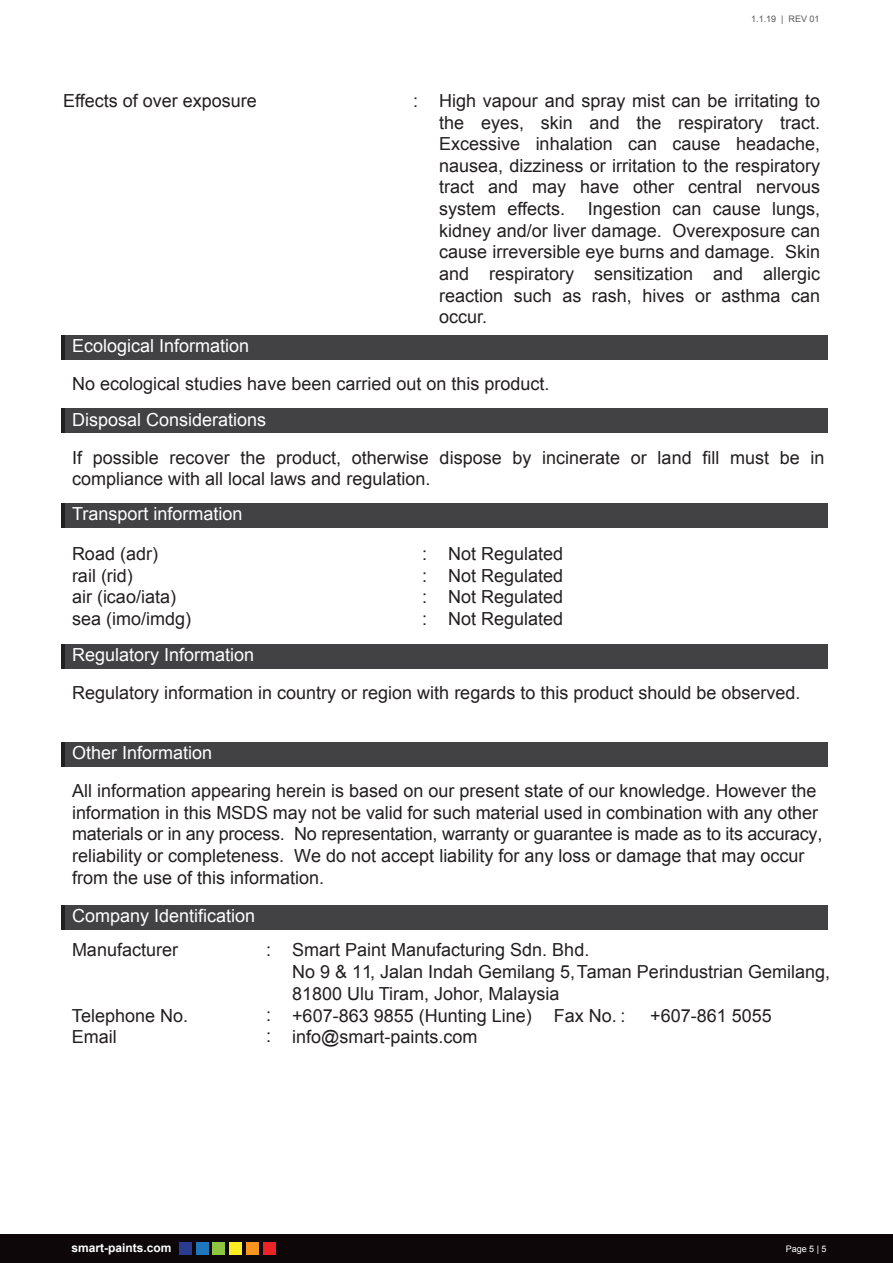
<style>
.page{position:relative;width:893px;height:1263px;background:#fff}
.page>*{position:absolute;margin:0;border:0;box-sizing:border-box;transform-origin:0 0}
.t1{font:18px/21.6px "Arial";color:#231f20}
.t2{font:18px "Arial";color:#fff}
.t3{font:700 12px "Arial";color:#fff}
.t4{font:9px "Arial";color:#58595b}
.t5{font:9px "Arial";color:#fff}
</style>
<div class="page">
<div style="left:0;top:1235px;width:893px;height:28px;background:#0d0709"></div>
<div style="left:179px;top:1242px;width:13px;height:13px;background:#2a3c90"></div>
<div style="left:196px;top:1242px;width:13px;height:13px;background:#2076bc"></div>
<div style="left:213px;top:1242px;width:12px;height:13px;background:#8ec641"></div>
<div style="left:229px;top:1242px;width:13px;height:13px;background:#fcee23"></div>
<div style="left:246px;top:1242px;width:13px;height:13px;background:#f89521"></div>
<div style="left:263px;top:1242px;width:13px;height:13px;background:#ec2427"></div>
<div style="left:61px;top:335px;width:766px;height:24px;background:#424143"></div>
<hr style="left:61px;top:335px;width:4px;height:24px;background:#231f20">
<div style="left:61px;top:503px;width:766px;height:24px;background:#424143"></div>
<div style="left:61px;top:409px;width:766px;height:24px;background:#424143"></div>
<hr style="left:61px;top:409px;width:4px;height:24px;background:#231f20">
<hr style="left:61px;top:503px;width:4px;height:24px;background:#231f20">
<div style="left:61px;top:644px;width:766px;height:24px;background:#424143"></div>
<hr style="left:61px;top:644px;width:4px;height:24px;background:#231f20">
<div style="left:61px;top:742px;width:766px;height:24px;background:#424143"></div>
<hr style="left:61px;top:742px;width:4px;height:24px;background:#231f20">
<div style="left:61px;top:905px;width:767px;height:24px;background:#424143"></div>
<hr style="left:61px;top:905px;width:4px;height:24px;background:#231f20">
<p class="t4" style="left:751px;top:13px;width:70px">1.1.19 | REV 01</p>
<p class="t1" style="left:63px;top:90px;width:195px">Effects of over exposure</p>
<p class="t1" style="left:439px;top:90px;width:382px;text-align:justify;text-indent:-26px">: High vapour and spray mist can be irritating to the eyes, skin and the respiratory tract.<br>Excessive inhalation can cause headache, nausea, dizziness or irritation to the respiratory tract and may have other central nervous system effects.</p>
<p class="t1" style="left:439px;top:198px;width:382px;text-align:justify;text-indent:149px">Ingestion can cause lungs, kidney and/or liver damage. Overexposure can cause irreversible eye burns and damage. Skin and respiratory sensitization and allergic reaction such as rash, hives or asthma can occur.</p>
<p class="t2" style="left:72px;top:334px;width:179px">Ecological Information</p>
<p class="t1" style="left:72px;top:373px;width:479px">No ecological studies have been carried out on this product.</p>
<p class="t2" style="left:72px;top:408px;width:196px">Disposal Considerations</p>
<p class="t1" style="left:72px;top:447px;width:754px">If possible recover the product, otherwise dispose by incinerate or land fill must be in compliance with all local laws and regulation.</p>
<p class="t2" style="left:72px;top:502px;width:172px">Transport information</p>
<p class="t1" style="left:72px;top:543px;width:121px">Road (adr)<br>rail (rid)<br>air (icao/iata) sea (imo/imdg)</p>
<p class="t1" style="left:422px;top:543px;width:7px;text-align:justify">: : : :</p>
<p class="t1" style="left:448px;top:543px;width:117px;text-align:justify">Not Regulated Not Regulated Not Regulated Not Regulated</p>
<p class="t2" style="left:72px;top:643px;width:184px">Regulatory Information</p>
<p class="t1" style="left:72px;top:682px;width:730px">Regulatory information in country or region with regards to this product should be observed.</p>
<p class="t2" style="left:72px;top:741px;width:142px">Other Information</p>
<p class="t1" style="left:72px;top:780px;width:752px">All information appearing herein is based on our present state of our knowledge. However the information in this MSDS may not be valid for such material used in combination with any other materials or in any process. No representation, warranty or guarantee is made as to its accuracy, reliability or completeness. We do not accept liability for any loss or damage that may occur from the use of this information.</p>
<p class="t2" style="left:72px;top:904px;width:185px">Company Identification</p>
<p class="t1" style="left:72px;top:939px;width:108px">Manufacturer</p>
<p class="t1" style="left:292px;top:939px;width:539px;text-indent:-26px">: Smart Paint Manufacturing Sdn. Bhd.<br>No 9 &amp; 11, Jalan Indah Gemilang 5,Taman Perindustrian Gemilang,<br>81800 Ulu Tiram, Johor, Malaysia</p>
<p class="t1" style="left:72px;top:1005px;width:118px">Telephone No.</p>
<p class="t1" style="left:266px;top:1004px;width:7px">:</p>
<p class="t1" style="left:554px;top:1005px;width:73px">Fax No. :</p>
<p class="t1" style="left:72px;top:1026px;width:47px">Email</p>
<p class="t1" style="left:266px;top:1026px;width:213px">: info@smart-paints.com</p>
<p class="t1" style="left:292px;top:1005px;width:241px">+607-863 9855 (Hunting Line)</p>
<p class="t1" style="left:650px;top:1005px;width:123px">+607-861 5055</p>
<p class="t3" style="left:72px;top:1240px;width:102px">smart-paints.com</p>
<p class="t5" style="left:786px;top:1243px;width:42px">Page 5 | 5</p>
</div>
